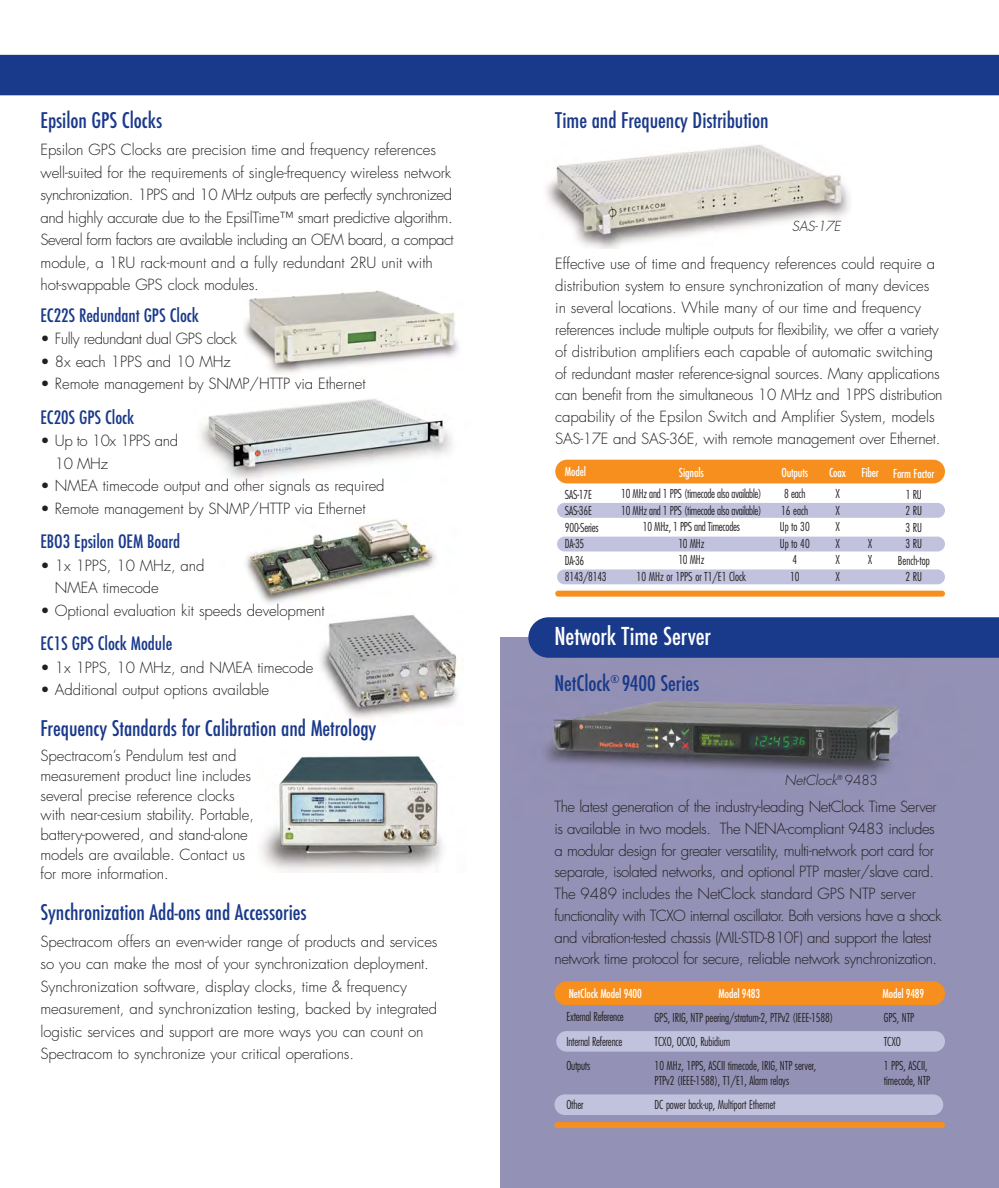
<style>
.page{position:relative;width:999px;height:1188px;background:#fff}
.page>*{position:absolute;margin:0;border:0;box-sizing:border-box;transform-origin:0 0}
.t1{font:500 condensed 24px "Futura";letter-spacing:-.005em;color:#fff}
.t2{font:500 condensed 21px "Futura";letter-spacing:-.005em;color:#19398a}
.t3{font:500 condensed 18px "Futura";letter-spacing:-.005em;color:#19398a}
.t4{font:300 15px/22.5px "Futura";letter-spacing:-.005em;color:#231f20}
.t5{font:300 15px/21.8px "Futura";letter-spacing:-.03em;color:#231f20}
.t6{font:italic 300 13.5px "Futura";color:#231f20}
.t7{font:300 condensed 12px/16.5px "Futura";letter-spacing:-.005em;color:#231f20;scale:.95 1}
.t8{font:500 condensed 12px "Futura";letter-spacing:-.015em;color:#fff;scale:.95 1}
.s1{font-style:normal}
</style>
<div class="page">
<img style="left:261px;top:756px;width:182px;height:116px">
<img style="left:244px;top:290px;width:215px;height:83px">
<img style="left:500px;top:638px;width:499px;height:550px">
<img style="left:200px;top:399px;width:252px;height:81px">
<img style="left:245px;top:519px;width:191px;height:85px">
<img style="left:320px;top:615px;width:139px;height:104px">
<div style="left:528px;top:617px;width:471px;height:41px;background:#19398a"></div>
<div style="left:0;top:55px;width:999px;height:40px;background:#19398a"></div>
<div style="left:556px;top:1031px;width:389px;height:21px;background:#c1c2de;border-radius:10px"></div>
<div style="left:554px;top:1094px;width:389px;height:21px;background:#c1c2de;border-radius:10px"></div>
<div style="left:554px;top:981px;width:391px;height:24px;background:#f78f1e;border-radius:12px"></div>
<div style="left:554px;top:1122px;width:391px;height:6px;background:#f78f1e;border-radius:3px"></div>
<img style="left:546px;top:145px;width:304px;height:103px">
<div style="left:557px;top:503px;width:388px;height:15px;background:#c1c2de;border-radius:7px"></div>
<div style="left:557px;top:537px;width:388px;height:14px;background:#c1c2de;border-radius:7px"></div>
<div style="left:557px;top:569px;width:388px;height:15px;background:#c1c2de;border-radius:7px"></div>
<div style="left:555px;top:460px;width:390px;height:23px;background:#f78f1e;border-radius:12px"></div>
<div style="left:555px;top:591px;width:390px;height:6px;background:#f78f1e;border-radius:3px"></div>
<h2 class="t2" style="left:40px;top:111px;width:123px">Epsilon GPS Clocks</h2>
<p class="t4" style="left:40px;top:140px;width:415px">Epsilon GPS Clocks are precision time and frequency references well-suited for the requirements of single-frequency wireless network synchronization. 1PPS and 10 MHz outputs are perfectly synchronized and highly accurate due to the EpsilTime™ smart predictive algorithm.<br>Several form factors are available including an OEM board, a compact module, a 1RU rack-mount and a fully redundant 2RU unit with hot-swappable GPS clock modules.</p>
<p class="t3" style="left:40px;top:307px;width:160px">EC22S Redundant GPS Clock</p>
<p class="t5" style="left:40px;top:329px;width:198px">• Fully redundant dual GPS clock</p>
<p class="t4" style="left:40px;top:351px;width:192px">• 8x each 1PPS and 10 MHz</p>
<p class="t4" style="left:40px;top:374px;width:327px">• Remote management by SNMP/HTTP via Ethernet</p>
<p class="t3" style="left:40px;top:409px;width:95px">EC20S GPS Clock</p>
<p class="t5" style="left:55px;top:431px;width:125px;line-height:22.5px;text-indent:-14px">• Up to 10x 1PPS and<br>10 MHz</p>
<p class="t4" style="left:40px;top:476px;width:346px">• NMEA timecode output and other signals as required</p>
<p class="t4" style="left:40px;top:498px;width:327px">• Remote management by SNMP/HTTP via Ethernet</p>
<p class="t3" style="left:40px;top:533px;width:141px">EBO3 Epsilon OEM Board</p>
<p class="t4" style="left:55px;top:555px;width:151px;text-indent:-14px">• 1x 1PPS, 10 MHz, and<br>NMEA timecode</p>
<p class="t4" style="left:40px;top:600px;width:286px">• Optional evaluation kit speeds development</p>
<p class="t3" style="left:40px;top:635px;width:133px">EC1S GPS Clock Module</p>
<p class="t4" style="left:40px;top:657px;width:274px">• 1x 1PPS, 10 MHz, and NMEA timecode</p>
<p class="t4" style="left:40px;top:680px;width:230px">• Additional output options available</p>
<h2 class="t2" style="left:40px;top:718px;width:337px">Frequency Standards for Calibration and Metrology</h2>
<p class="t4" style="left:40px;top:747px;width:215px;line-height:19.6px">Spectracom’s Pendulum test and measurement product line includes several precise reference clocks with near-cesium stability. Portable, battery-powered, and stand-alone models are available. Contact us for more information.</p>
<h2 class="t2" style="left:40px;top:903px;width:268px">Synchronization Add-ons and Accessories</h2>
<p class="t4" style="left:40px;top:932px;width:399px">Spectracom offers an even-wider range of products and services so you can make the most of your synchronization deployment.<br>Synchronization software, display clocks, time &amp; frequency measurement, and synchronization testing, backed by integrated logistic services and support are more ways you can count on Spectracom to synchronize your critical operations.</p>
<h2 class="t2" style="left:555px;top:110px;width:215px">Time and Frequency Distribution</h2>
<p class="t6" style="left:792px;top:220px;width:53px">SAS-17E</p>
<p class="t4" style="left:555px;top:254px;width:389px;line-height:21.8px">Effective use of time and frequency references could require a distribution system to ensure synchronization of many devices in several locations. While many of our time and frequency references include multiple outputs for flexibility, we offer a variety of distribution amplifiers each capable of automatic switching of redundant master reference-signal sources. Many applications can benefit from the simultaneous 10 MHz and 1PPS distribution capability of the Epsilon Switch and Amplifier System, models SAS-17E and SAS-36E, with remote management over Ethernet.</p>
<p class="t8" style="left:565px;top:466px;width:24px">Model</p>
<p class="t7" style="left:565px;top:487px;width:45px">SAS-17E<br>SAS-36E<br>900-Series<br>DA-35<br>DA-36<br>8143/8143</p>
<p class="t8" style="left:679px;top:467px;width:28px">Signals</p>
<p class="t7" style="left:621px;top:487px;width:149px;text-align:center">10 MHz and 1 PPS (timecode also available)<br>10 MHz and 1 PPS (timecode also available)<br>10 MHz, 1 PPS and Timecodes<br>10 MHz<br>10 MHz<br>10 MHz or 1PPS or T1/E1 Clock</p>
<h1 class="t1" style="left:554px;top:625px;width:158px">Network Time Server</h1>
<h2 class="t2" style="left:554px;top:674px;width:146px">NetClock<sup>®</sup> 9400 Series</h2>
<p class="t8" style="left:781px;top:467px;width:30px">Outputs</p>
<p class="t7" style="left:780px;top:487px;width:33px;text-align:center">8 each<br>16 each<br>Up to 30<br>Up to 40<br>4<br>10</p>
<p class="t8" style="left:829px;top:467px;width:19px">Coax</p>
<p class="t7" style="left:835px;top:487px;width:6px;text-align:justify">X X X X X X</p>
<p class="t8" style="left:861px;top:468px;width:20px">Fiber</p>
<p class="t7" style="left:868px;top:536px;width:6px">X<br>X</p>
<p class="t8" style="left:893px;top:468px;width:45px">Form Factor</p>
<p class="t7" style="left:898px;top:487px;width:35px;text-align:center">1 RU<br>2 RU<br>3 RU<br>3 RU<br>Bench-top<br>2 RU</p>
<p class="t6" style="left:785px;top:774px;width:95px">NetClock<sup>®</sup> <span class="s1">9 4 8 3</span></p>
<p class="t5" style="left:554px;top:797px;width:389px">The latest generation of the industry-leading NetClock Time Server is available in two models. The NENA-compliant 9483 includes a modular design for greater versatility, multi-network port card for separate, isolated networks, and optional PTP master/slave card.<br>The 9489 includes the NetClock standard GPS NTP server functionality with TCXO internal oscillator. Both versions have a shock and vibration-tested chassis (MIL-STD-810F) and support the latest network time protocol for secure, reliable network synchronization.</p>
<p class="t8" style="left:569px;top:988px;width:78px">NetClock Model 9400</p>
<p class="t8" style="left:719px;top:988px;width:45px">Model 9483</p>
<p class="t8" style="left:883px;top:988px;width:45px">Model 9489</p>
<p class="t7" style="left:566px;top:1004px;width:62px;line-height:25.5px">External Reference<br>Internal Reference</p>
<p class="t7" style="left:566px;top:1058px;width:27px">Outputs</p>
<p class="t7" style="left:566px;top:1097px;width:19px">Other</p>
<p class="t7" style="left:655px;top:1010px;width:190px">GPS, IRIG, NTP peering/stratum-2, PTPv2 (IEEE-1588)</p>
<p class="t7" style="left:884px;top:1010px;width:34px">GPS, NTP</p>
<p class="t7" style="left:655px;top:1034px;width:81px">TCXO, OCXO, Rubidium</p>
<p class="t7" style="left:884px;top:1034px;width:20px">TCXO</p>
<p class="t7" style="left:655px;top:1058px;width:171px">10 MHz, 1PPS, ASCII timecode, IRIG, NTP server,</p>
<p class="t7" style="left:884px;top:1058px;width:48px">1 PPS, ASCII,</p>
<p class="t7" style="left:655px;top:1073px;width:143px">PTPv2 (IEEE-1588), T1/E1, Alarm relays</p>
<p class="t7" style="left:884px;top:1073px;width:50px">timecode, NTP</p>
<p class="t7" style="left:655px;top:1097px;width:129px">DC power back-up, Multiport Ethernet</p>
</div>
